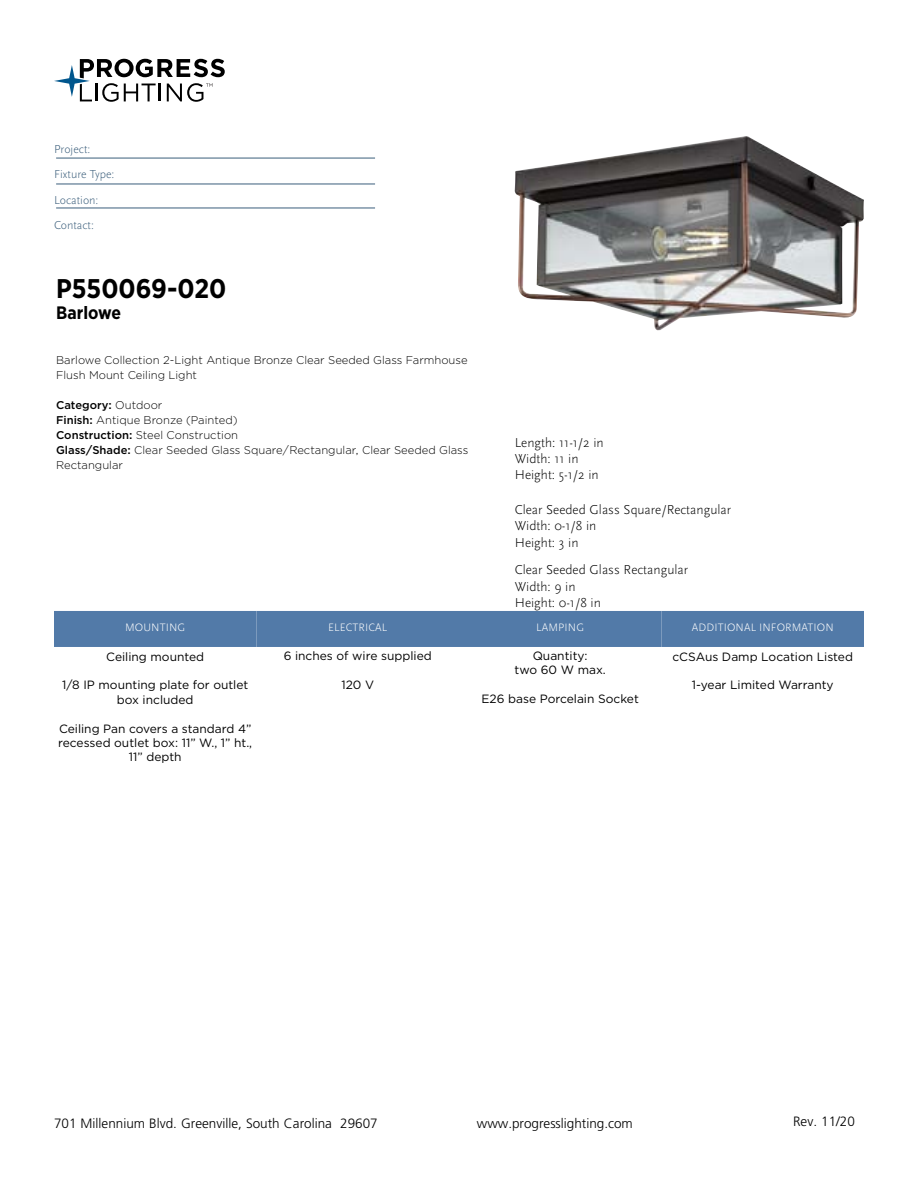
<style>
.page{position:relative;width:918px;height:1188px;background:#fff}
.page>*{position:absolute;margin:0;border:0;box-sizing:border-box;transform-origin:0 0}
.t1{font:700 27px "Gotham Narrow";color:#000}
.t2{font:700 18px "Gotham Narrow";color:#000}
.t3{font:300 13.5px/16.2px "Scala Sans Pro";color:#000}
.t4{font:300 13.5px "Frutiger LT Std";color:#000}
.t5{font:12px/14.4px "Gotham";color:#000;text-align:center}
.t6{font:300 12px/25.5px "Scala Sans Pro";color:#3b5e7b}
.t7{font:300 11.25px/15px "Gotham";color:#000}
.t8{font:300 11.25px "Scala Sans Pro";letter-spacing:.01em;color:#fff}
.s1{font-weight:500}
</style>
<div class="page">
<svg style="left:54px;top:59px;width:171px;height:43px"></svg>
<hr style="left:56px;top:158px;width:319px;height:1px;background:#3b5e7b">
<hr style="left:56px;top:184px;width:319px;height:1px;background:#3b5e7b">
<hr style="left:56px;top:208px;width:319px;height:1px;background:#3b5e7b">
<img style="left:515px;top:136px;width:349px;height:195px">
<div style="left:54px;top:611px;width:202px;height:36px;background:#527aa8"></div>
<div style="left:256px;top:611px;width:203px;height:36px;background:#527aa8"></div>
<div style="left:459px;top:611px;width:203px;height:36px;background:#527aa8"></div>
<div style="left:662px;top:611px;width:202px;height:36px;background:#527aa8"></div>
<p class="t6" style="left:54px;top:136px;width:62px">Project:<br>Fixture Type:<br>Location:<br>Contact:</p>
<h1 class="t1" style="left:56px;top:272px;width:172px">P550069-020</h1>
<h2 class="t2" style="left:56px;top:302px;width:66px">Barlowe</h2>
<p class="t7" style="left:56px;top:353px;width:413px">Barlowe Collection 2-Light Antique Bronze Clear Seeded Glass Farmhouse<br>Flush Mount Ceiling Light</p>
<p class="t7" style="left:56px;top:398px;width:414px"><span class="s1">Category:</span> Outdoor<br><span class="s1">Finish:</span> Antique Bronze (Painted)<br><span class="s1">Construction:</span> Steel Construction<br><span class="s1">Glass/Shade:</span> Clear Seeded Glass Square/Rectangular, Clear Seeded Glass Rectangular</p>
<p class="t8" style="left:125px;top:621px;width:62px">MOUNTING</p>
<p class="t5" style="left:106px;top:649px;width:99px">Ceiling mounted</p>
<p class="t5" style="left:62px;top:678px;width:188px">1/8 IP mounting plate for outlet box included</p>
<p class="t5" style="left:58px;top:721px;width:195px">Ceiling Pan covers a standard 4” recessed outlet box: 11” W., 1” ht.,<br>11” depth</p>
<p class="t8" style="left:328px;top:621px;width:61px">ELECTRICAL</p>
<p class="t5" style="left:284px;top:648px;width:150px">6 inches of wire supplied</p>
<p class="t5" style="left:341px;top:677px;width:34px">120 V</p>
<p class="t3" style="left:515px;top:434px;width:91px">Length: 11-1/2 in<br>Width: 11 in<br>Height: 5-1/2 in</p>
<p class="t3" style="left:515px;top:502px;width:218px">Clear Seeded Glass Square/Rectangular<br>Width: 0-1/8 in<br>Height: 3 in</p>
<p class="t3" style="left:515px;top:562px;width:175px">Clear Seeded Glass Rectangular<br>Width: 9 in<br>Height: 0-1/8 in</p>
<p class="t8" style="left:536px;top:621px;width:49px">LAMPING</p>
<p class="t5" style="left:515px;top:648px;width:93px">Quantity:<br>two 60 W max.</p>
<p class="t5" style="left:482px;top:692px;width:159px">E26 base Porcelain Socket</p>
<p class="t8" style="left:692px;top:621px;width:143px">ADDITIONAL INFORMATION</p>
<p class="t5" style="left:672px;top:649px;width:182px">cCSAus Damp Location Listed</p>
<p class="t5" style="left:692px;top:678px;width:143px">1-year Limited Warranty</p>
<p class="t4" style="left:54px;top:1115px;width:325px">701 Millennium Blvd. Greenville, South Carolina 29607</p>
<p class="t4" style="left:477px;top:1115px;width:158px">www.progresslighting.com</p>
<p class="t4" style="left:793px;top:1114px;width:63px">Rev. 11/20</p>
</div>
